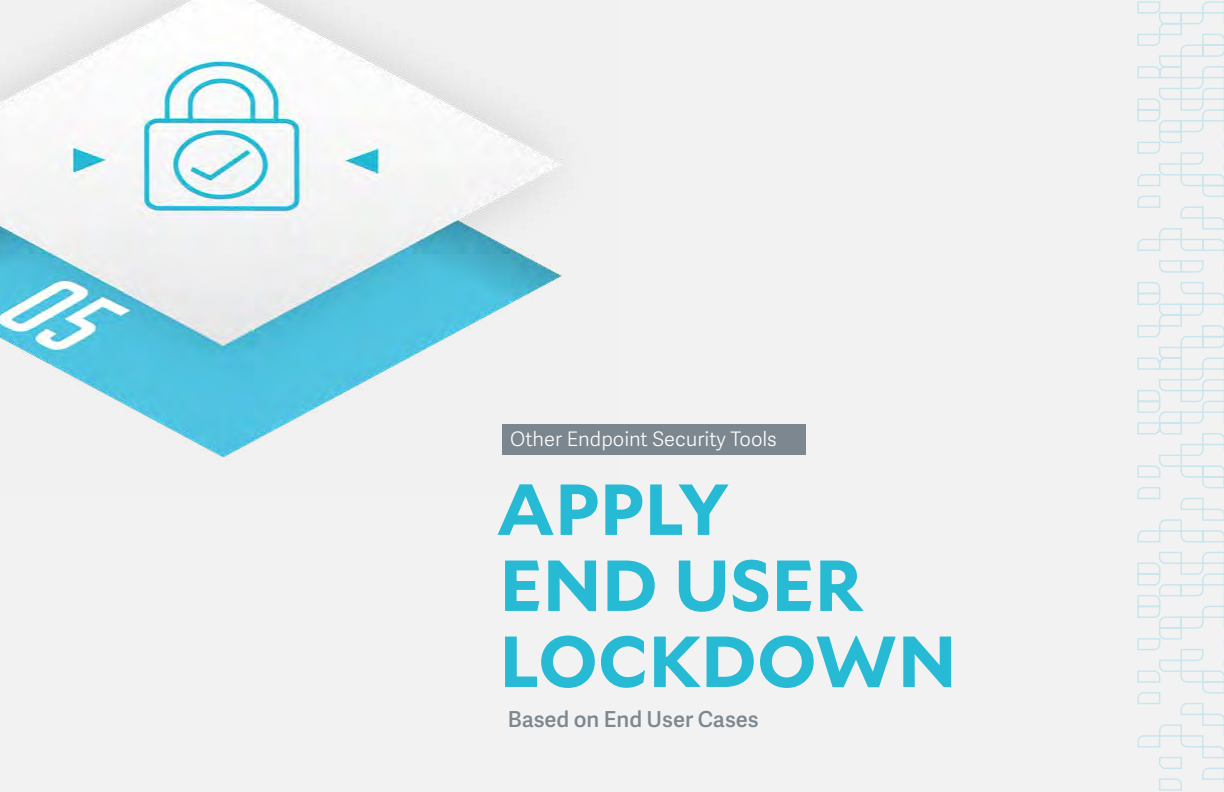
<style>
.page{position:relative;width:1224px;height:792px;background:#f2f2f2}
.page>*{position:absolute;margin:0;border:0;box-sizing:border-box;transform-origin:0 0}
.t1{font:700 72px/76px "Mallory";color:#26bad4}
.t2{font:600 22px "Adelle Sans";color:#7d878f}
.t3{font:300 20px "Adelle Sans";color:#fff}
</style>
<div class="page">
<svg style="left:1137px;top:1px;width:21px;height:250px"></svg>
<svg style="left:1137px;top:282px;width:21px;height:466px"></svg>
<svg style="left:1158px;top:1px;width:66px;height:790px"></svg>
<div style="left:503px;top:425px;width:303px;height:30px;background:#7d878f"></div>
<img style="left:0;top:0;width:621px;height:460px">
<p class="t3" style="left:510px;top:425px;width:268px">Other Endpoint Security Tools</p>
<h1 class="t1" style="left:496px;top:467px;width:462px">APPLY<br>END USER<br>LOCKDOWN</h1>
<p class="t2" style="left:508px;top:703px;width:252px">Based on End User Cases</p>
</div>
